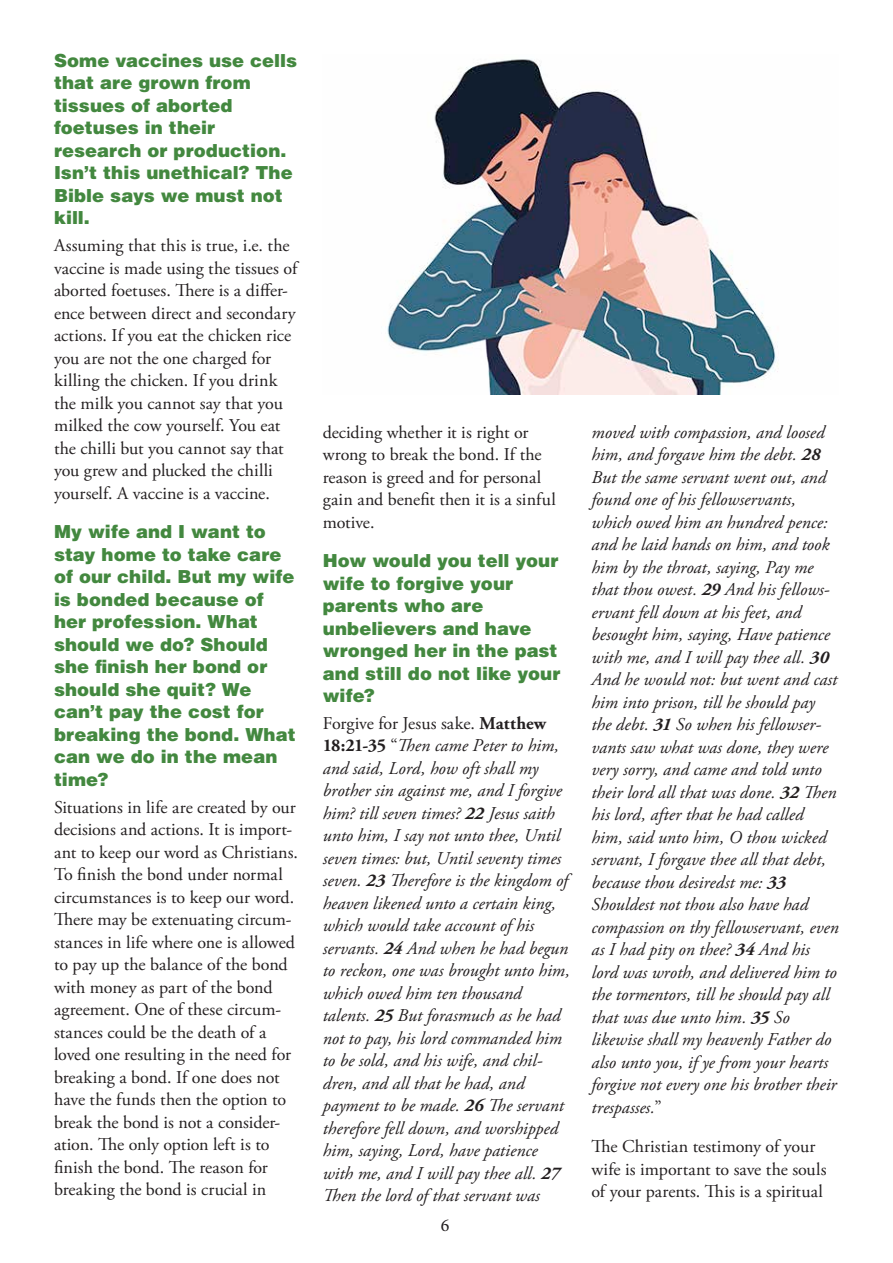
<style>
.page{position:relative;width:893px;height:1263px;background:#fff}
.page>*{position:absolute;margin:0;border:0;box-sizing:border-box;transform-origin:0 0}
.t1{font:italic 18px/22.5px "Adobe Garamond Pro";color:#231f20}
.t2{font:18px/22.5px "Adobe Garamond Pro";color:#231f20}
.t3{font:900 18px/22.5px "Helvetica LT Std";letter-spacing:.005em;color:#43883f}
.t4{font:18px "Minion Pro";color:#231f20}
.s1{font-style:normal}
.s2{font-weight:700;font-style:normal}
.s3{font-weight:700}
</style>
<div class="page">
<img style="left:387px;top:59px;width:392px;height:336px">
<p class="t3" style="left:54px;top:49px;width:245px">Some vaccines use cells that are grown from tissues of aborted foetuses in their research or production.<br>Isn’t this unethical? The<br>Bible says we must not kill.</p>
<p class="t2" style="left:54px;top:235px;width:245px">Assuming that this is true, i.e. the vaccine is made using the tissues of aborted foetuses. There is a differ&shy;ence between direct and secondary actions. If you eat the chicken rice you are not the one charged for killing the chicken. If you drink the milk you cannot say that you milked the cow yourself. You eat the chilli but you cannot say that you grew and plucked the chilli yourself. A vaccine is a vaccine.</p>
<p class="t3" style="left:54px;top:520px;width:243px">My wife and I want to stay home to take care of our child. But my wife is bonded because of her profession. What should we do? Should she finish her bond or should she quit? We can’t pay the cost for breaking the bond. What can we do in the mean time?</p>
<p class="t2" style="left:54px;top:796px;width:246px">Situations in life are created by our decisions and actions. It is import&shy;ant to keep our word as Christians.<br>To finish the bond under normal circumstances is to keep our word.<br>There may be extenuating circum&shy;stances in life where one is allowed to pay up the balance of the bond with money as part of the bond agreement. One of these circum&shy;stances could be the death of a loved one resulting in the need for breaking a bond. If one does not have the funds then the option to break the bond is not a consider&shy;ation. The only option left is to finish the bond. The reason for breaking the bond is crucial in</p>
<p class="t2" style="left:323px;top:421px;width:235px">deciding whether it is right or wrong to break the bond. If the reason is greed and for personal gain and benefit then it is a sinful motive.</p>
<p class="t3" style="left:323px;top:549px;width:239px">How would you tell your wife to forgive your parents who are unbelievers and have wronged her in the past and still do not like your wife?</p>
<p class="t1" style="left:323px;top:712px;width:249px"><span class="s1">Forgive for Jesus sake.</span> <span class="s2">Matthew 18:21-35</span> <span class="s1">“</span>Then came Peter to him, and said, Lord, how oft shall my brother sin against me, and I forgive him? till seven times? <span class="s3">22</span> Jesus saith unto him, I say not unto thee, Until seven times: but, Until seventy times seven. <span class="s3">23</span> Therefore is the kingdom of heaven likened unto a certain king, which would take account of his servants. <span class="s3">24</span> And when he had begun to reckon, one was brought unto him, which owed him ten thousand talents. <span class="s3">25</span> But forasmuch as he had not to pay, his lord commanded him to be sold, and his wife, and chil&shy;dren, and all that he had, and payment to be made. <span class="s3">26</span> The servant therefore fell down, and worshipped him, saying, Lord, have patience with me, and I will pay thee all. <span class="s3">27<br></span>Then the lord of that servant was</p>
<p class="t4" style="left:441px;top:1213px;width:10px">6</p>
<p class="t1" style="left:591px;top:421px;width:249px">moved with compassion, and loosed him, and forgave him the debt. <span class="s3">28<br></span>But the same servant went out, and found one of his fellowservants, which owed him an hundred pence: and he laid hands on him, and took him by the throat, saying, Pay me that thou owest. <span class="s3">29</span> And his fellows&shy;ervant fell down at his feet, and besought him, saying, Have patience with me, and I will pay thee all. <span class="s3">30<br></span>And he would not: but went and cast him into prison, till he should pay the debt. <span class="s3">31</span> So when his fellowser&shy;vants saw what was done, they were very sorry, and came and told unto their lord all that was done. <span class="s3">32</span> Then his lord, after that he had called him, said unto him, O thou wicked servant, I forgave thee all that debt, because thou desiredst me: <span class="s3">33<br></span>Shouldest not thou also have had compassion on thy fellowservant, even as I had pity on thee? <span class="s3">34</span> And his lord was wroth, and delivered him to the tormentors, till he should pay all that was due unto him. <span class="s3">35</span> So likewise shall my heavenly Father do also unto you, if ye from your hearts forgive not every one his brother their trespasses.<span class="s1">”</span></p>
<p class="t2" style="left:591px;top:1136px;width:237px">The Christian testimony of your wife is important to save the souls of your parents. This is a spiritual</p>
</div>
